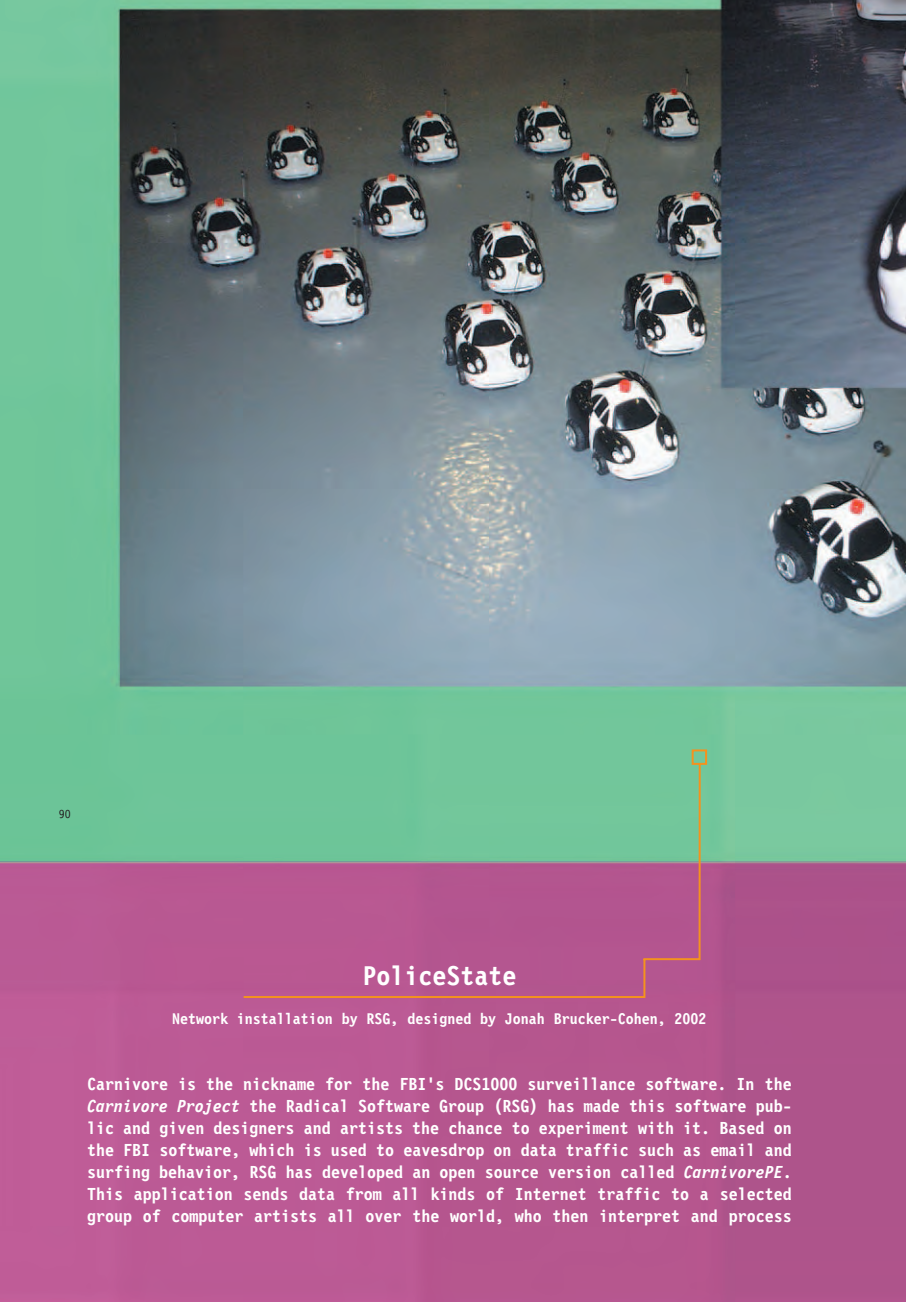
<style>
.page{position:relative;width:906px;height:1302px;background:#fff}
.page>*{position:absolute;margin:0;border:0;box-sizing:border-box;transform-origin:0 0}
.t1{font:700 28px "Letter Gothic 12 Pitch BT";color:#fff}
.t2{font:700 18px/22px "Letter Gothic 12 Pitch BT";color:#fff;text-align:justify}
.t3{font:700 16px "Letter Gothic 12 Pitch BT";color:#fff}
.t4{font:12px "Letter Gothic 12 Pitch BT";color:#231f20}
.s1{font-style:italic}
</style>
<div class="page">
<img style="left:0;top:0;width:906px;height:1302px">
<svg style="left:242px;top:748px;width:466px;height:251px;background:#968993"></svg>
<p class="t4" style="left:59px;top:810px;width:13px">90</p>
<h1 class="t1" style="left:362px;top:965px;width:155px">PoliceState</h1>
<p class="t3" style="left:172px;top:1013px;width:536px">Network installation by RSG, designed by Jonah Brucker-Cohen, 2002</p>
<p class="t2" style="left:87px;top:1075px;width:706px">Carnivore is the nickname for the FBI’s DCS1000 surveillance software. In the <span class="s1">Carnivore Project</span> the Radical Software Group (RSG) has made this software pub&shy;lic and given designers and artists the chance to experiment with it. Based on the FBI software, which is used to eavesdrop on data traffic such as email and surfing behavior, RSG has developed an open source version called <span class="s1">CarnivorePE</span>.<br>This application sends data from all kinds of Internet traffic to a selected group of computer artists all over the world, who then interpret and process</p>
</div>
